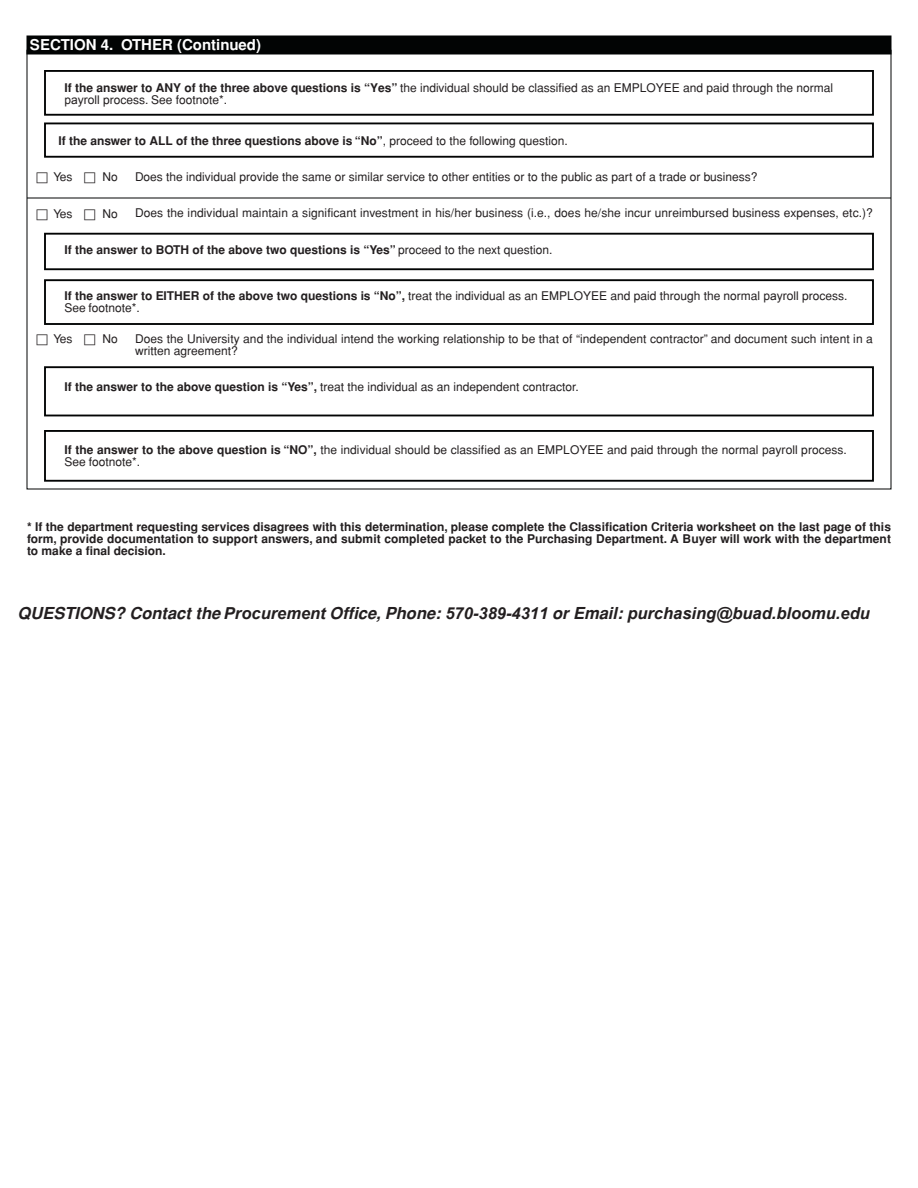
<style>
.page{position:relative;width:918px;height:1188px;background:#fff}
.page>*{position:absolute;margin:0;border:0;box-sizing:border-box;transform-origin:0 0}
.t1{font:italic 700 16.5px "Arial";color:#231f20}
.t2{font:700 15px "Helvetica";color:#fff}
.t3{font:12px/12px "Helvetica";color:#231f20}
.t4{font:700 12px/12px "Helvetica";color:#231f20;text-align:justify}
.s1{font-weight:700}
.s2{font-family:"Arial"}
.s3{font-weight:400}
.s4{font-family:"European Pi Three"}
.s5{font-family:"Helvetica"}
</style>
<div class="page">
<svg style="left:44px;top:70px;width:830px;height:88px"></svg>
<div style="left:27px;top:36px;width:864px;height:18px;background:#020404"></div>
<hr style="left:27px;top:198px;width:864px;height:1px;background:#020404">
<div style="left:44px;top:233px;width:830px;height:37px;border:2px solid #020404"></div>
<svg style="left:44px;top:366px;width:830px;height:116px"></svg>
<div style="left:44px;top:279px;width:830px;height:46px;border:2px solid #020404"></div>
<p class="t2" style="left:30px;top:40px;width:233px">SECTION 4. OTHER (Continued)</p>
<p class="t3" style="left:64px;top:83px;width:770px"><span class="s1">If the answer to ANY of the three above questions is “Yes”</span> the individual should be classified as an EMPLOYEE and paid through the normal <span class="s2">payroll</span> process. See footnote*.</p>
<p class="t4" style="left:58px;top:136px;width:511px">If the answer to ALL of the three questions above is “No”<span class="s3">, proceed to the following question.</span></p>
<p class="t3" style="left:36px;top:172px;width:83px"><span class="s4">-</span> Yes <span class="s4">-</span> No</p>
<p class="t3" style="left:135px;top:172px;width:624px">Does the individual provide the same or similar service to other entities or to the public as part of a trade or business?</p>
<p class="t3" style="left:36px;top:209px;width:83px"><span class="s4">-</span> Yes <span class="s4">-</span> No</p>
<p class="t3" style="left:135px;top:208px;width:739px">Does the individual maintain a significant investment in his/her business (i.e., does he/she incur unreimbursed business expenses, etc.)?</p>
<p class="t4" style="left:64px;top:245px;width:490px">If the answer to BOTH of the above two questions is “Yes” <span class="s3">proceed to the next question.</span></p>
<p class="t3" style="left:64px;top:291px;width:784px"><span class="s1">If the answer to EITHER of the above two questions is “No”,</span> treat the individual as an EMPLOYEE and paid through the normal <span class="s2">payroll</span> process.<br>See footnote*.</p>
<p class="t3" style="left:36px;top:334px;width:83px"><span class="s4">-</span> Yes <span class="s4">-</span> No</p>
<p class="t3" style="left:135px;top:334px;width:739px">Does the University and the individual intend the working relationship to be that of “independent contractor” and document such intent in a written agreement?</p>
<p class="t3" style="left:65px;top:382px;width:516px"><span class="s1">If the answer to the above question is “Yes”,</span> treat the individual as an independent contractor.</p>
<p class="t3" style="left:64px;top:445px;width:784px"><span class="s1">If the answer to the above question is “NO”,</span> the individual should be classified as an EMPLOYEE and paid through the normal <span class="s2">payroll</span> process.<br>See footnote*.</p>
<p class="t4" style="left:27px;top:522px;width:866px">* If the department requesting services disagrees with this determination, please complete the Classification Criteria worksheet on the last page of this form, provide documentation to support answers, and submit completed packet to the Purchasing Department. A Buyer will work with the department to make a final decision.</p>
<h1 class="t1" style="left:18px;top:602px;width:854px"><span class="s5">QUESTIONS? Contact the</span>Procurement <span class="s5">Office,Phone:</span>570-389-4311 <span class="s5">or Email:</span>purchasing@buad.bloomu.edu</h1>
</div>
